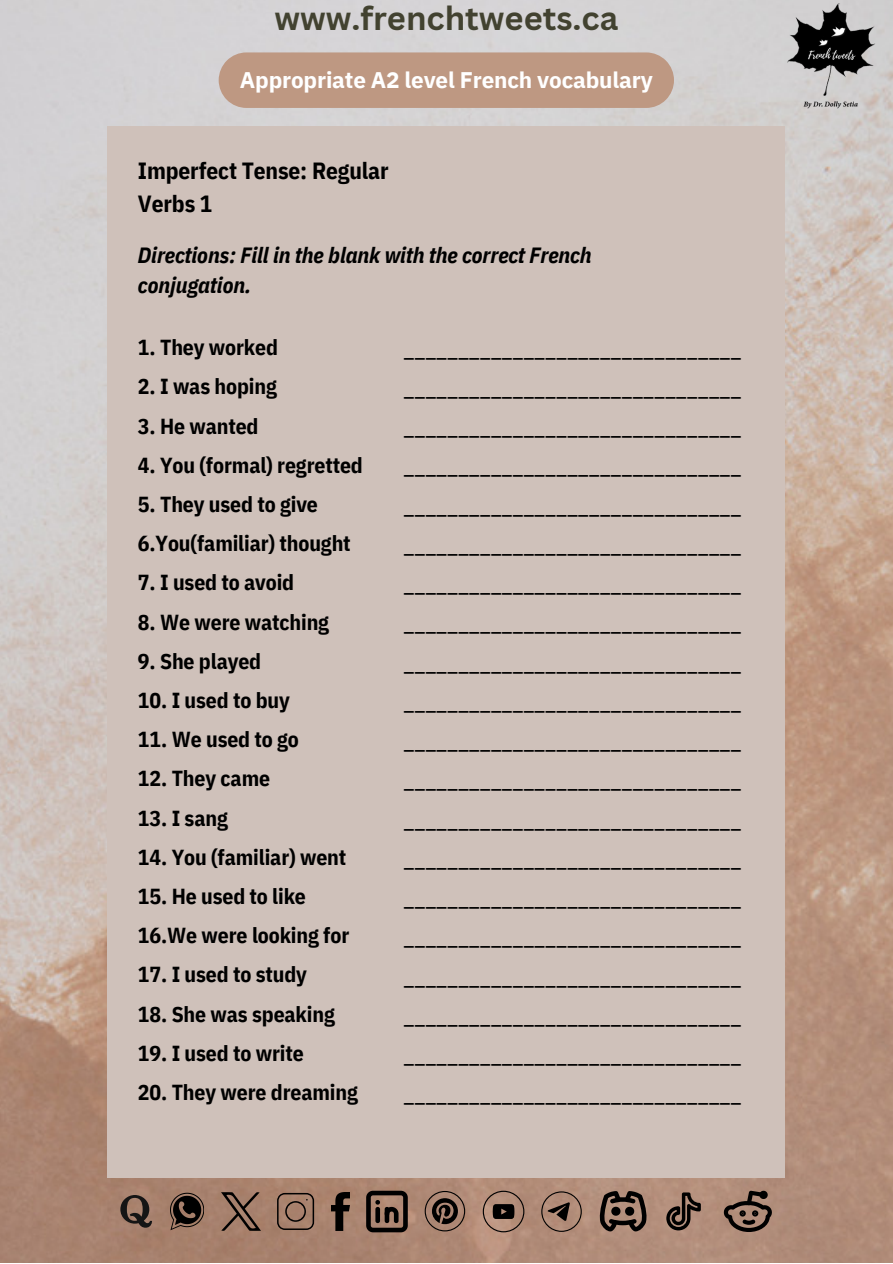
<style>
.page{position:relative;width:893px;height:1264px;background:#fff}
.page>*{position:absolute;margin:0;border:0;box-sizing:border-box;transform-origin:0 0}
.t1{font:700 32.55px "Canva Sans";color:#424230}
.t2{font:700 23.4px/32.5px "IBM Plex Sans Cond";letter-spacing:-.005em;color:#000}
.t3{font:700 22.5px "IBM Plex Sans";letter-spacing:-.01em;color:#fff}
.t4{font:italic 700 22.05px/30.3px "IBM Plex Sans Cond";letter-spacing:-.005em;color:#000}
.t5{font:21.75px/39.2px "IBM Plex Sans Cond";color:#000;text-align:justify}
.t6{font:700 21.75px "IBM Plex Sans Cond";letter-spacing:-.005em;color:#000}
</style>
<div class="page">
<img style="left:0;top:0;width:892px;height:1262px">
<svg style="left:277px;top:1192px;width:37px;height:37px"></svg>
<img style="left:331px;top:1192px;width:18px;height:38px">
<svg style="left:366px;top:1190px;width:42px;height:42px;background:#574339"></svg>
<svg style="left:424px;top:1190px;width:41px;height:41px;background:#785d50"></svg>
<svg style="left:482px;top:1190px;width:42px;height:42px;background:#896c5d"></svg>
<svg style="left:541px;top:1191px;width:40px;height:40px;background:#907161"></svg>
<svg style="left:598px;top:1190px;width:49px;height:41px;background:#645045"></svg>
<svg style="left:666px;top:1192px;width:34px;height:38px"></svg>
<img style="left:170px;top:1191px;width:34px;height:40px">
<svg style="left:723px;top:1190px;width:48px;height:41px;background:#735b4f"></svg>
<svg style="left:120px;top:1194px;width:33px;height:33px"></svg>
<img style="left:221px;top:1192px;width:39px;height:37px">
<div style="left:108px;top:127px;width:677px;height:1050px;background:#cfc1ba"></div>
<img style="left:772px;top:1px;width:112px;height:112px">
<div style="left:219px;top:52px;width:455px;height:56px;background:#be9882"></div>
<p class="t1" style="left:274px;top:-4px;width:345px">www.frenchtweets.ca</p>
<p class="t3" style="left:240px;top:65px;width:414px">Appropriate A2 level French vocabulary</p>
<p class="t2" style="left:138px;top:154px;width:252px">Imperfect Tense: Regular<br>Verbs 1</p>
<p class="t4" style="left:138px;top:239px;width:455px">Directions: Fill in the blank with the correct French conjugation.</p>
<p class="t6" style="left:138px;top:333px;width:142px">1. They worked</p>
<p class="t6" style="left:138px;top:372px;width:140px">2. I was hoping</p>
<p class="t6" style="left:138px;top:411px;width:122px">3. He wanted</p>
<p class="t6" style="left:138px;top:450px;width:226px">4. You (formal) regretted</p>
<p class="t6" style="left:138px;top:489px;width:181px">5. They used to give</p>
<p class="t6" style="left:138px;top:529px;width:214px">6.You(familiar) thought</p>
<p class="t6" style="left:138px;top:568px;width:158px">7. I used to avoid</p>
<p class="t6" style="left:138px;top:607px;width:193px">8. We were watching</p>
<p class="t6" style="left:138px;top:646px;width:125px">9. She played</p>
<p class="t6" style="left:138px;top:685px;width:153px">10. I used to buy</p>
<p class="t6" style="left:138px;top:725px;width:162px">11. We used to go</p>
<p class="t6" style="left:138px;top:764px;width:134px">12. They came</p>
<p class="t6" style="left:138px;top:803px;width:91px">13. I sang</p>
<p class="t6" style="left:138px;top:842px;width:210px">14. You (familiar) went</p>
<p class="t6" style="left:138px;top:881px;width:169px">15. He used to like</p>
<p class="t6" style="left:138px;top:920px;width:213px">16.We were looking for</p>
<p class="t6" style="left:138px;top:960px;width:170px">17. I used to study</p>
<p class="t6" style="left:138px;top:999px;width:198px">18. She was speaking</p>
<p class="t6" style="left:138px;top:1038px;width:167px">19. I used to write</p>
<p class="t6" style="left:138px;top:1077px;width:221px">20. They were dreaming</p>
<p class="t5" style="left:403px;top:328px;width:339px">_______________________________ _______________________________ _______________________________ _______________________________ _______________________________ _______________________________ _______________________________ _______________________________ _______________________________ _______________________________ _______________________________ _______________________________ _______________________________ _______________________________ _______________________________ _______________________________ _______________________________ _______________________________ _______________________________ _______________________________</p>
</div>
